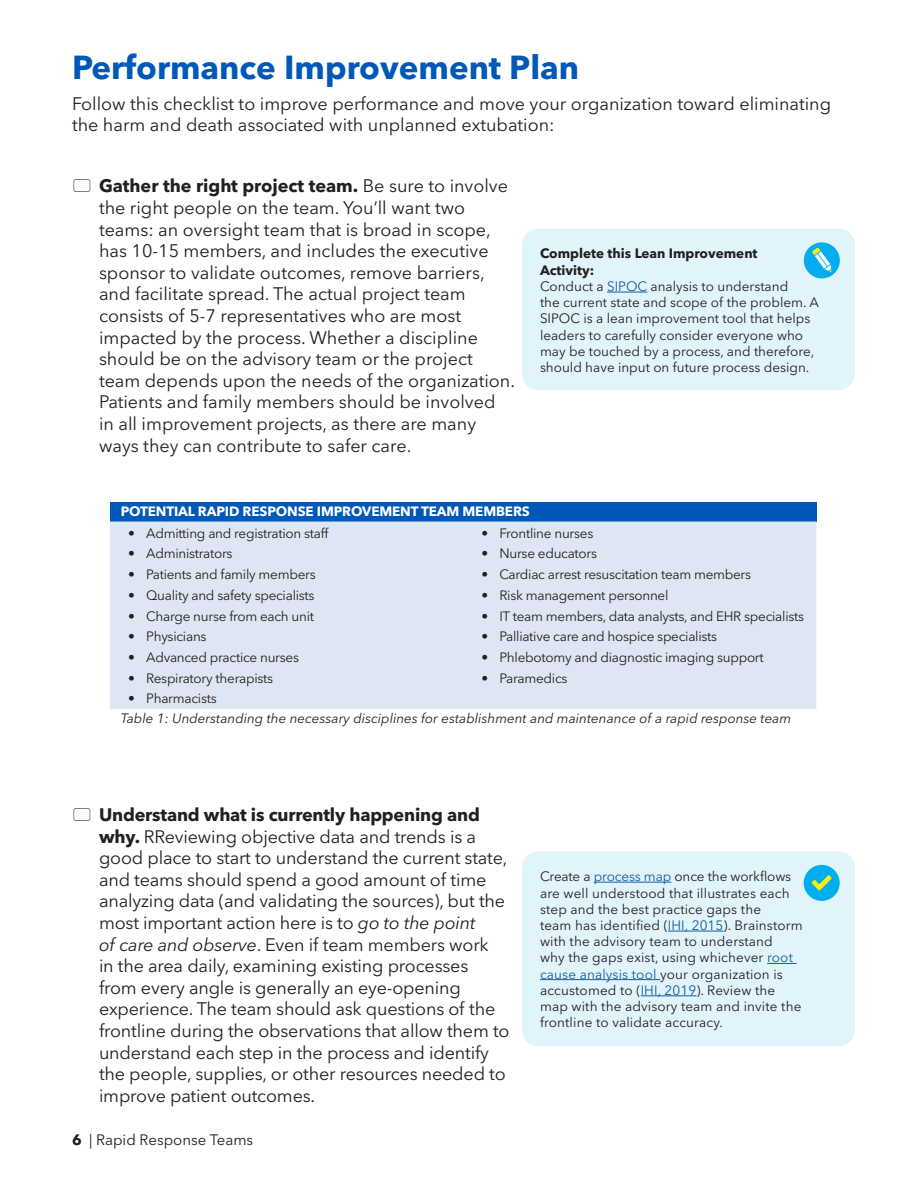
<style>
.page{position:relative;width:918px;height:1188px;background:#fff}
.page>*{position:absolute;margin:0;border:0;box-sizing:border-box;transform-origin:0 0}
.Body_text{font:700 33px "Avenir Next LT Pro";color:#0058b8}
.Body_text-2{font:18px/21.6px "Avenir Next LT Pro";letter-spacing:-.005em;color:#231f20}
.t1{font:15px "Avenir Next LT Pro";color:#231f20}
.Highlight_Text{font:13.5px/16.2px "Avenir Next LT Pro";letter-spacing:-.005em;color:#231f20}
.PI_Footer{font:italic 13.5px "Avenir Next LT Pro";color:#231f20}
.PI_Header{font:700 13.5px "Avenir Next";letter-spacing:-.01em;color:#fff}
.Highlight_Header{font:700 13.5px/16.5px "Avenir Next LT Pro";color:#231f20}
.s1{font-weight:700}
.s2{color:#175d9e}
.s3{font-style:italic}
</style>
<div class="page">
<div style="left:110px;top:502px;width:706px;height:20px;background:#0058b8"></div>
<div style="left:110px;top:522px;width:706px;height:187px;background:#dfe6f3"></div>
<div style="left:522px;top:229px;width:333px;height:161px;background:#e1f4fc;border-radius:16px"></div>
<hr style="left:607px;top:292px;width:40px;height:1px;background:#175d9e">
<div style="left:804px;top:242px;width:36px;height:36px;background:#00aeef;border-radius:50%"></div>
<svg style="left:812px;top:248px;width:19px;height:24px"></svg>
<div style="left:522px;top:851px;width:333px;height:195px;background:#e1f4fc;border-radius:16px"></div>
<hr style="left:594px;top:882px;width:77px;height:1px;background:#175d9e">
<hr style="left:668px;top:931px;width:56px;height:1px;background:#175d9e">
<hr style="left:767px;top:963px;width:30px;height:1px;background:#175d9e">
<hr style="left:540px;top:979px;width:120px;height:1px;background:#175d9e">
<hr style="left:641px;top:996px;width:55px;height:1px;background:#175d9e">
<div style="left:804px;top:865px;width:36px;height:36px;background:#00aeef;border-radius:50%"></div>
<svg style="left:811px;top:875px;width:21px;height:16px"></svg>
<p class="Body_text" style="left:72px;top:47px;width:509px">Performance Improvement Plan</p>
<p class="Body_text-2" style="left:72px;top:93px;width:761px">Follow this checklist to improve performance and move your organization toward eliminating the harm and death associated with unplanned extubation:</p>
<p class="Body_text-2" style="left:99px;top:175px;width:418px"><span class="s1">Gather the right project team.</span> Be sure to involve the right people on the team. You’ll want two teams: an oversight team that is broad in scope, has 10-15 members, and includes the executive sponsor to validate outcomes, remove barriers, and facilitate spread. The actual project team consists of 5-7 representatives who are most impacted by the process. Whether a discipline should be on the advisory team or the project team depends upon the needs of the organization.<br>Patients and family members should be involved<br>in all improvement projects, as there are many ways they can contribute to safer care.</p>
<p class="Highlight_Header" style="left:540px;top:245px;width:219px">Complete this Lean Improvement<br>Activity:</p>
<p class="Highlight_Text" style="left:540px;top:278px;width:280px">Conduct a <span class="s2">SIPOC</span> analysis to understand<br>the current state and scope of the problem. A SIPOC is a lean improvement tool that helps leaders to carefully consider everyone who may be touched by a process, and therefore, should have input on future process design.</p>
<p class="PI_Header" style="left:121px;top:500px;width:411px">POTENTIAL RAPID RESPONSE IMPROVEMENT TEAM MEMBERS</p>
<p class="Highlight_Text" style="left:128px;top:525px;width:202px">• Admitting and registration staff</p>
<p class="Highlight_Text" style="left:128px;top:546px;width:106px">• Administrators</p>
<p class="Highlight_Text" style="left:128px;top:566px;width:189px">• Patients and family members</p>
<p class="Highlight_Text" style="left:128px;top:587px;width:188px">• Quality and safety specialists</p>
<p class="Highlight_Text" style="left:128px;top:608px;width:187px">• Charge nurse from each unit</p>
<p class="Highlight_Text" style="left:128px;top:628px;width:80px">• Physicians</p>
<p class="Highlight_Text" style="left:128px;top:649px;width:172px">• Advanced practice nurses</p>
<p class="Highlight_Text" style="left:128px;top:670px;width:147px">• Respiratory therapists</p>
<p class="Highlight_Text" style="left:128px;top:691px;width:90px">• Pharmacists</p>
<p class="Highlight_Text" style="left:481px;top:525px;width:113px">• Frontline nurses</p>
<p class="Highlight_Text" style="left:481px;top:546px;width:117px">• Nurse educators</p>
<p class="Highlight_Text" style="left:481px;top:566px;width:271px">• Cardiac arrest resuscitation team members</p>
<p class="Highlight_Text" style="left:481px;top:587px;width:189px">• Risk management personnel</p>
<p class="Highlight_Text" style="left:481px;top:608px;width:324px">• IT team members, data analysts, and EHR specialists</p>
<p class="Highlight_Text" style="left:481px;top:628px;width:237px">• Palliative care and hospice specialists</p>
<p class="Highlight_Text" style="left:481px;top:649px;width:284px">• Phlebotomy and diagnostic imaging support</p>
<p class="Highlight_Text" style="left:481px;top:670px;width:88px">• Paramedics</p>
<p class="PI_Footer" style="left:121px;top:710px;width:672px">Table 1: Understanding the necessary disciplines for establishment and maintenance of a rapid response team</p>
<p class="Body_text-2" style="left:99px;top:804px;width:412px"><span class="s1">Understand what is currently happening and why.</span> RReviewing objective data and trends is a good place to start to understand the current state, and teams should spend a good amount of time analyzing data (and validating the sources), but the most important action here is to <span class="s3">go to the point<br>of care and observe</span>. Even if team members work<br>in the area daily, examining existing processes from every angle is generally an eye-opening experience. The team should ask questions of the frontline during the observations that allow them to understand each step in the process and identify the people, supplies, or other resources needed to improve patient outcomes.</p>
<p class="t1" style="left:72px;top:1131px;width:183px"><span class="s1">6</span> | Rapid Response Teams</p>
<p class="Highlight_Text" style="left:540px;top:868px;width:264px">Create a <span class="s2">process map</span> once the workflows are well understood that illustrates each step and the best practice gaps the<br>team has identified (<span class="s2">IHI, 2015</span>). Brainstorm with the advisory team to understand<br>why the gaps exist, using whichever <span class="s2">root cause analysis tool</span> your organization is accustomed to (<span class="s2">IHI, 2019</span>). Review the map with the advisory team and invite the frontline to validate accuracy.</p>
</div>
